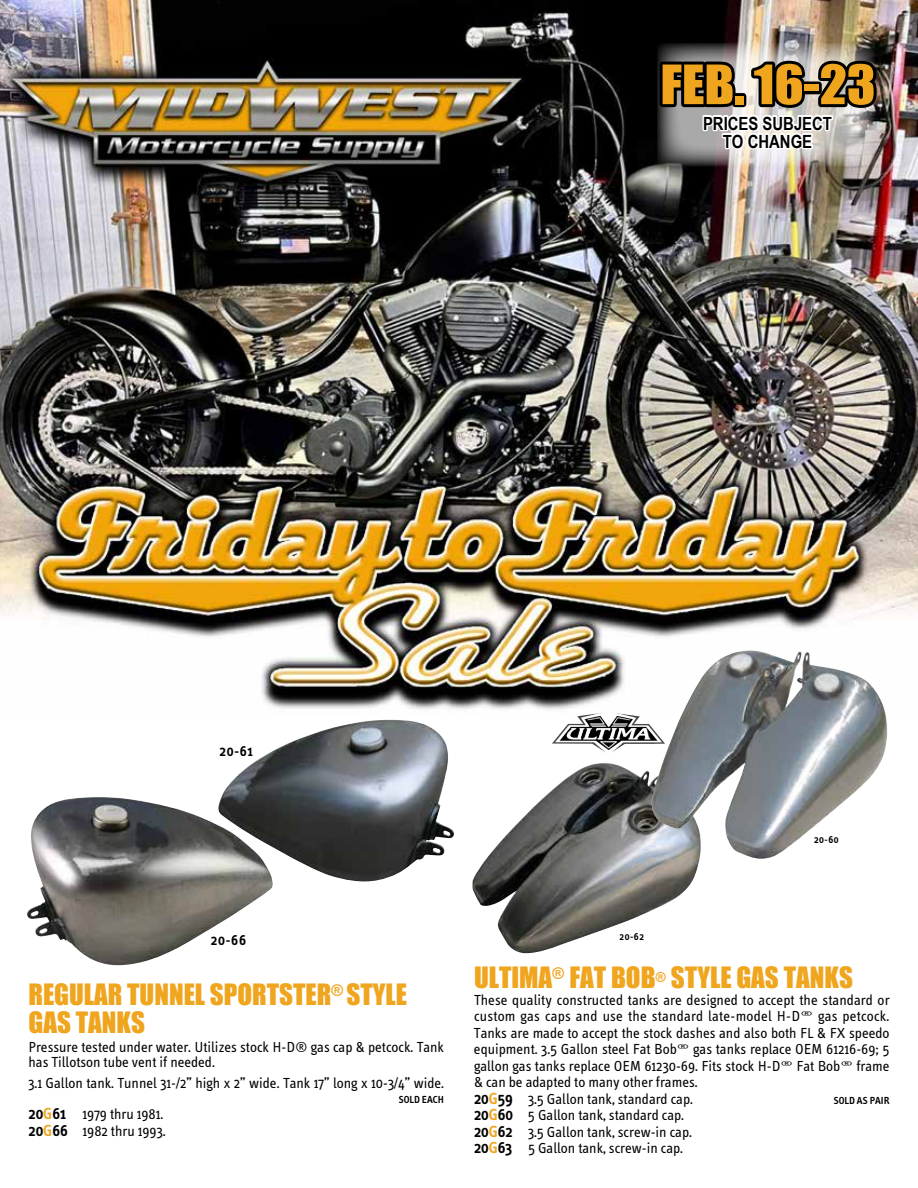
<style>
.page{position:relative;width:918px;height:1188px;background:#fff}
.page>*{position:absolute;margin:0;border:0;box-sizing:border-box;transform-origin:0 0}
.t1{font:50.1px "Impact";color:#f0a51f;scale:1.08 1}
.t2{font:27px/28.5px "Impact";color:#f0a51f}
.t3{font:700 18.15px/18px "Arial Narrow";color:#000;text-align:center}
.t4{font:15px/16.5px "Info Text";color:#000}
.t5{font:600 15px "Info Text";letter-spacing:.05em;color:#000}
.t6{font:600 10.5px "Info Text";color:#000}
.s1{font-weight:600;font-size:16.5px}
.s2{font-weight:600;font-size:16.5px;color:#f0a51f}
</style>
<div class="page">
<img style="left:0;top:0;width:918px;height:716px">
<img style="left:657px;top:43px;width:218px;height:123px">
<svg style="left:657px;top:56px;width:224px;height:101px"></svg>
<img style="left:221px;top:720px;width:233px;height:162px">
<img style="left:27px;top:797px;width:247px;height:169px">
<img style="left:472px;top:763px;width:228px;height:190px">
<img style="left:652px;top:651px;width:235px;height:208px">
<img style="left:552px;top:713px;width:51px;height:36px">
<h1 class="t1" style="left:660px;top:54px;width:201px">FEB. 16-23</h1>
<p class="t3" style="left:703px;top:113px;width:131px">PRICES SUBJECT<br>TO CHANGE</p>
<p class="t5" style="left:219px;top:743px;width:35px">20-61</p>
<p class="t6" style="left:814px;top:834px;width:26px">20-60</p>
<p class="t5" style="left:211px;top:932px;width:37px">20-66</p>
<h2 class="t2" style="left:28px;top:980px;width:380px">REGULAR TUNNEL SPORTSTER<sup>®</sup> STYLE<br>GAS TANKS</h2>
<p class="t4" style="left:28px;top:1039px;width:417px;line-height:15px">Pressure tested under water. Utilizes stock H-D® gas cap &amp; petcock. Tank has Tillotson tube vent if needed.</p>
<p class="t4" style="left:28px;top:1075px;width:417px">3.1 Gallon tank. Tunnel 31-⁄2” high x 2” wide. Tank 17” long x 10-3⁄4” wide.</p>
<p class="t6" style="left:399px;top:1093px;width:47px">SOLD EACH</p>
<p class="t4" style="left:28px;top:1106px;width:139px"><span class="s1">20</span><span class="s2">G</span><span class="s1">61</span> 1979 thru 1981.<br><span class="s1">20</span><span class="s2">G</span><span class="s1">66</span> 1982 thru 1993.</p>
<p class="t6" style="left:620px;top:931px;width:26px">20-62</p>
<h2 class="t2" style="left:474px;top:963px;width:380px">ULTIMA<sup>®</sup> FAT BOB<sup>®</sup> STYLE GAS TANKS</h2>
<p class="t4" style="left:474px;top:992px;width:417px">These quality constructed tanks are designed to accept the standard or custom gas caps and use the standard late-model H-D<sup>®</sup> gas petcock.<br>Tanks are made to accept the stock dashes and also both FL &amp; FX speedo equipment. 3.5 Gallon steel Fat Bob<sup>®</sup> gas tanks replace OEM 61216-69; 5 gallon gas tanks replace OEM 61230-69. Fits stock H-D<sup>®</sup> Fat Bob<sup>®</sup> frame &amp; can be adapted to many other frames.<br><span class="s1">20</span><span class="s2">G</span><span class="s1">59</span> 3.5 Gallon tank, standard cap.</p>
<p class="t6" style="left:834px;top:1094px;width:57px">SOLD AS PAIR</p>
<p class="t4" style="left:474px;top:1107px;width:219px"><span class="s1">20</span><span class="s2">G</span><span class="s1">60</span> 5 Gallon tank, standard cap.<br><span class="s1">20</span><span class="s2">G</span><span class="s1">62</span> 3.5 Gallon tank, screw-in cap.<br><span class="s1">20</span><span class="s2">G</span><span class="s1">63</span> 5 Gallon tank, screw-in cap.</p>
</div>
